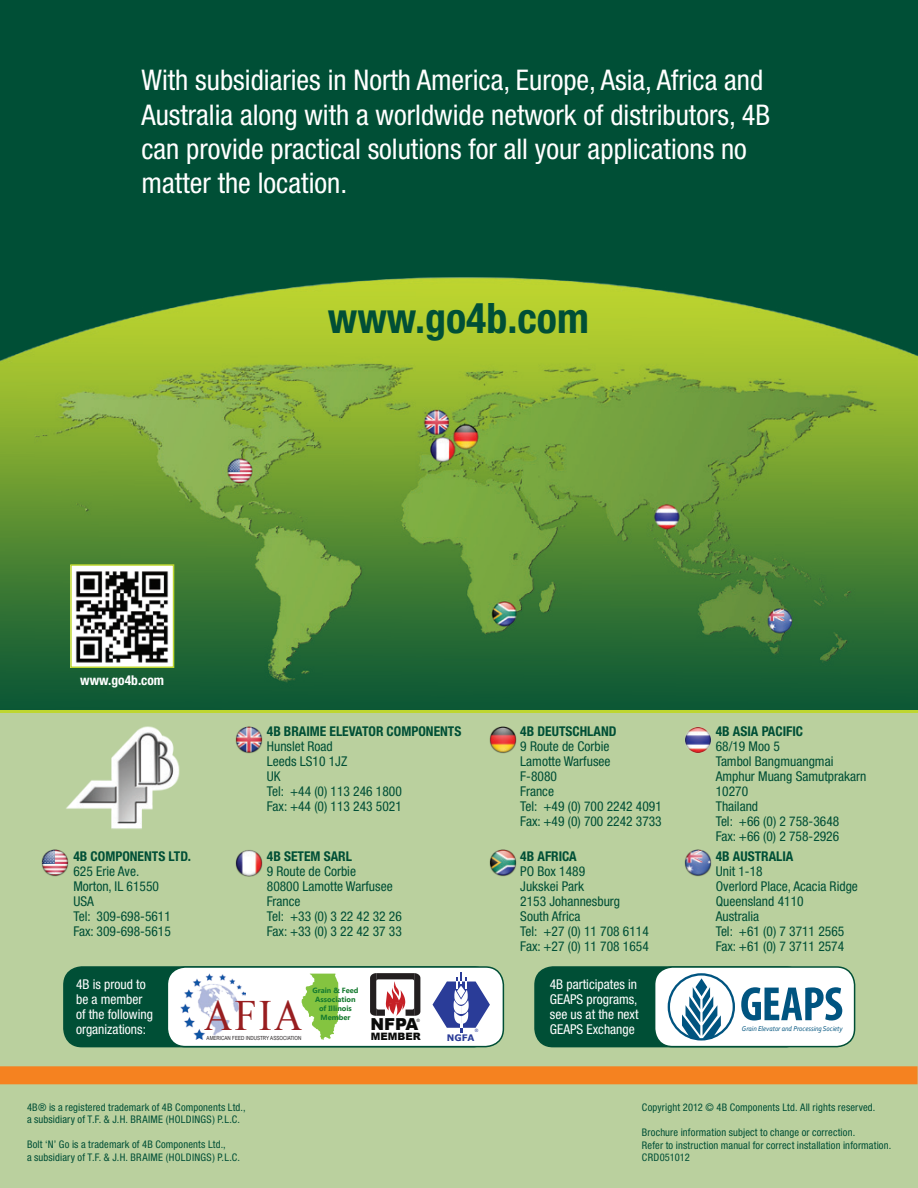
<style>
.page{position:relative;width:918px;height:1188px;background:#fff}
.page>*{position:absolute;margin:0;border:0;box-sizing:border-box;transform-origin:0 0}
.t1{font:43.35px "Times New Roman";color:#981e20;scale:.9 1}
.t2{font:700 condensed 42px "Helvetica Neue";color:#004f36}
.t3{font:condensed 28.5px/34.2px "Helvetica Neue";color:#fff}
.t4{font:900 16.5px "Arial";color:#090a09}
.t5{font:condensed 13.5px/15px "Helvetica Neue";color:#004f36}
.t6{font:condensed 13.5px/15px "Helvetica Neue";color:#fff;text-align:justify}
.t7{font:700 condensed 13.5px "Helvetica Neue";color:#004f36}
.t8{font:700 condensed 13.5px "Helvetica Neue";color:#fff}
.t9{font:condensed 10.5px/12.6px "Helvetica Neue";letter-spacing:.015em;color:#004f36}
.t10{font:900 10.2px "Arial";color:#090a09}
.t11{font:700 9px "Verdana";color:#2a3c98}
.t12{font:700 7.5px/9px "Lao UI";color:#157a2f;text-align:center}
.t13{font:italic 7.2px "Corbel";color:#00547e;scale:.93 1}
.t14{font:5.7px "Arial Narrow";color:#231f20}
.t15{font:condensed 4.5px "Helvetica Neue";color:#2a3c98}
.t16{font:condensed 4.5px "Helvetica Neue";color:#231f20}
</style>
<div class="page">
<img style="left:0;top:0;width:918px;height:1188px">
<img style="left:0;top:198px;width:917px;height:512px">
<img style="left:73px;top:567px;width:98px;height:98px">
<div style="left:70px;top:564px;width:104px;height:104px;border:2px solid #bed630"></div>
<img style="left:235px;top:726px;width:27px;height:27px">
<img style="left:235px;top:850px;width:27px;height:27px">
<img style="left:489px;top:726px;width:27px;height:27px">
<img style="left:489px;top:850px;width:27px;height:27px">
<img style="left:684px;top:726px;width:27px;height:27px">
<img style="left:684px;top:850px;width:27px;height:27px">
<img style="left:42px;top:850px;width:27px;height:27px">
<img style="left:63px;top:723px;width:118px;height:108px">
<div style="left:535px;top:967px;width:269px;height:80px;background:#004f36;border-radius:18px"></div>
<div style="left:534px;top:966px;width:271px;height:81px;border:2px solid #004f36;border-radius:18px"></div>
<div style="left:655px;top:967px;width:200px;height:80px;background:#fff;border-radius:18px"></div>
<div style="left:654px;top:966px;width:201px;height:81px;border:2px solid #004f36;border-radius:18px"></div>
<svg style="left:668px;top:973px;width:67px;height:68px"></svg>
<svg style="left:741px;top:987px;width:101px;height:34px"></svg>
<div style="left:0;top:1066px;width:918px;height:18px;background:#f58220"></div>
<div style="left:64px;top:967px;width:428px;height:80px;background:#004f36;border-radius:18px"></div>
<div style="left:63px;top:966px;width:429px;height:81px;border:2px solid #004f36;border-radius:18px"></div>
<div style="left:167px;top:967px;width:336px;height:80px;background:#fff;border-radius:18px"></div>
<div style="left:167px;top:966px;width:337px;height:81px;border:2px solid #004f36;border-radius:18px"></div>
<svg style="left:302px;top:974px;width:37px;height:66px"></svg>
<svg style="left:433px;top:972px;width:57px;height:60px"></svg>
<img style="left:180px;top:974px;width:65px;height:66px">
<svg style="left:370px;top:973px;width:50px;height:43px"></svg>
<h3 class="t3" style="left:141px;top:63px;width:630px">With subsidiaries in North America, Europe, Asia, Africa and Australia along with a worldwide network of distributors, 4B can provide practical solutions for all your applications no matter the location.</h3>
<h2 class="t2" style="left:328px;top:293px;width:263px">www.go4b.com</h2>
<p class="t8" style="left:80px;top:672px;width:85px">www.go4b.com</p>
<p class="t7" style="left:73px;top:848px;width:119px">4B COMPONENTS LTD.</p>
<p class="t5" style="left:73px;top:864px;width:99px">625 Erie Ave.<br>Morton, IL 61550<br>USA<br>Tel: 309-698-5611<br>Fax: 309-698-5615</p>
<p class="t7" style="left:267px;top:724px;width:196px">4B BRAIME ELEVATOR COMPONENTS</p>
<p class="t5" style="left:267px;top:739px;width:137px">Hunslet Road<br>Leeds LS10 1JZ<br>UK<br>Tel: +44 (0) 113 246 1800<br>Fax: +44 (0) 113 243 5021</p>
<p class="t7" style="left:267px;top:848px;width:87px">4B SETEM SARL</p>
<p class="t5" style="left:267px;top:864px;width:137px">9 Route de Corbie<br>80800 Lamotte Warfusee<br>France<br>Tel: +33 (0) 3 22 42 32 26<br>Fax: +33 (0) 3 22 42 37 33</p>
<p class="t6" style="left:76px;top:977px;width:78px;text-align:left">4B is proud to be a member of the following organizations:</p>
<p class="t12" style="left:312px;top:986px;width:48px">Grain &amp; Feed<br>Association of Illinois<br>Member</p>
<h1 class="t1" style="left:204px;top:987px;width:110px">AFIA</h1>
<p class="t14" style="left:207px;top:1033px;width:96px">AMERICAN FEED INDUSTRY ASSOCIATION</p>
<p class="t10" style="left:371px;top:1029px;width:51px">MEMBER</p>
<p class="t4" style="left:370px;top:1012px;width:50px">NFPA</p>
<p class="t16" style="left:417px;top:1018px;width:5px">®</p>
<p class="t15" style="left:475px;top:1028px;width:5px">®</p>
<p class="t11" style="left:447px;top:1032px;width:29px">NGFA</p>
<p class="t7" style="left:520px;top:724px;width:98px">4B DEUTSCHLAND</p>
<p class="t5" style="left:520px;top:739px;width:143px">9 Route de Corbie<br>Lamotte Warfusee<br>F-8080<br>France<br>Tel: +49 (0) 700 2242 4091<br>Fax: +49 (0) 700 2242 3733</p>
<p class="t7" style="left:520px;top:848px;width:58px">4B AFRICA</p>
<p class="t5" style="left:520px;top:864px;width:130px">PO Box 1489<br>Jukskei Park<br>2153 Johannesburg<br>South Africa<br>Tel: +27 (0) 11 708 6114<br>Fax: +27 (0) 11 708 1654</p>
<p class="t6" style="left:550px;top:977px;width:90px">4B participates in GEAPS programs, see us at the next GEAPS Exchange</p>
<p class="t7" style="left:716px;top:724px;width:89px">4B ASIA PACIFIC</p>
<p class="t5" style="left:716px;top:739px;width:152px">68/19 Moo 5<br>Tambol Bangmuangmai<br>Amphur Muang Samutprakarn<br>10270<br>Thailand<br>Tel: +66 (0) 2 758-3648<br>Fax: +66 (0) 2 758-2926</p>
<p class="t7" style="left:716px;top:848px;width:79px">4B AUSTRALIA</p>
<p class="t5" style="left:716px;top:864px;width:144px">Unit 1-18<br>Overlord Place, Acacia Ridge<br>Queensland 4110<br>Australia<br>Tel: +61 (0) 7 3711 2565<br>Fax: +61 (0) 7 3711 2574</p>
<p class="t13" style="left:742px;top:1024px;width:110px">Grain Elevator and Processing Society</p>
<p class="t9" style="left:27px;top:1101px;width:220px">4B® is a registered trademark of 4B Components Ltd., a subsidiary of T.F. &amp; J.H. BRAIME (HOLDINGS) P.L.C.</p>
<p class="t9" style="left:27px;top:1138px;width:215px">Bolt ‘N’ Go is a trademark of 4B Components Ltd.,<br>a subsidiary of T.F. &amp; J.H. BRAIME (HOLDINGS) P.L.C.</p>
<p class="t9" style="left:642px;top:1101px;width:235px">Copyright 2012 © 4B Components Ltd. All rights reserved.</p>
<p class="t9" style="left:642px;top:1126px;width:251px">Brochure information subject to change or correction.<br>Refer to instruction manual for correct installation information.<br>CRD051012</p>
</div>
